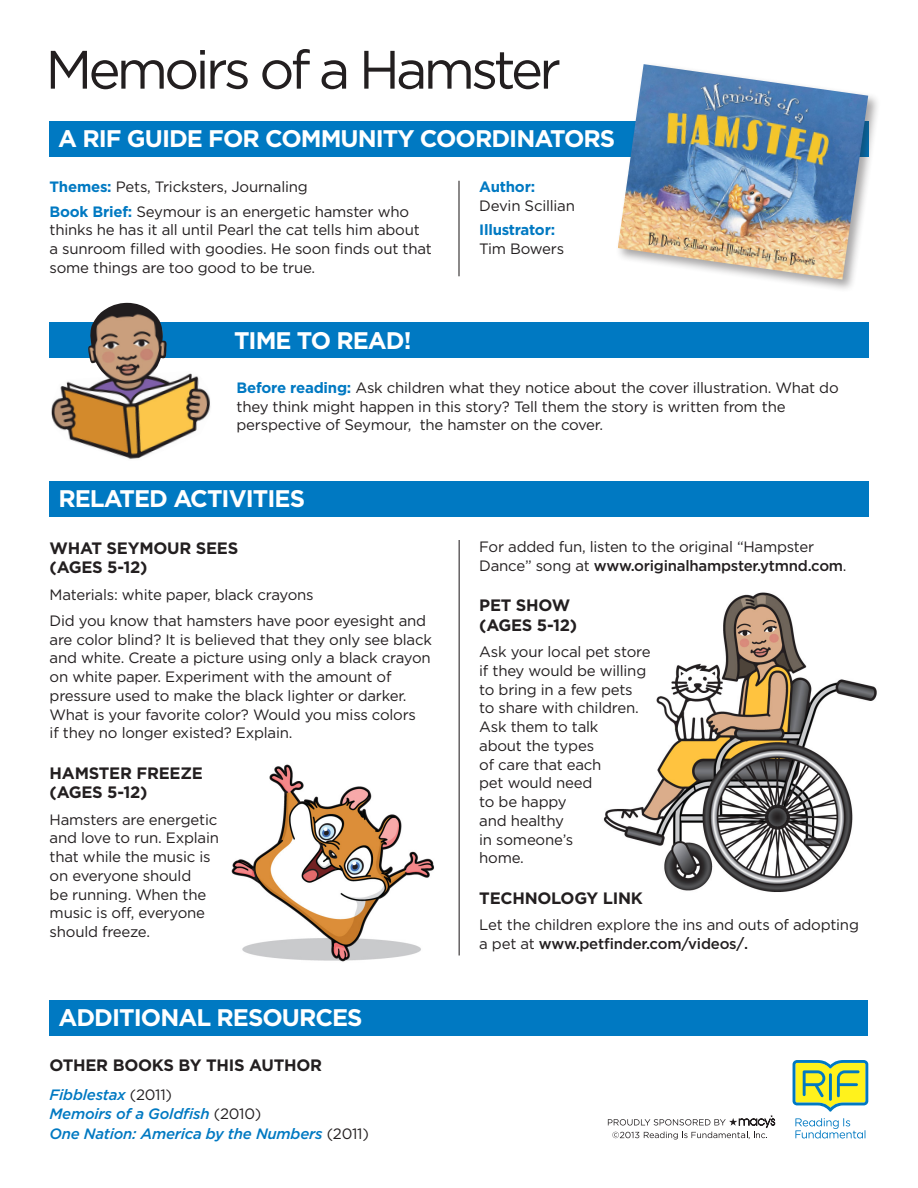
<style>
.page{position:relative;width:918px;height:1188px;background:#fff}
.page>*{position:absolute;margin:0;border:0;box-sizing:border-box;transform-origin:0 0}
.t1{font:54px "Gotham";letter-spacing:-.07em;color:#231f20}
.White_Type_in_Blue_B{font:700 24px "Gotham";letter-spacing:-.04em;color:#fff}
.Black_Subhead{font:700 16.5px/19.5px "Gotham";letter-spacing:-.015em;color:#231f20}
.Related_Activities_T{font:15px/18.8px "Gotham";letter-spacing:-.015em;color:#231f20}
.Themes_Text{font:15px/18.8px "Gotham";letter-spacing:-.015em;color:#231f20}
.Time_to_Read_Text{font:15px/18.8px "Gotham";letter-spacing:-.015em;color:#231f20}
.Additional_Resources{font:italic 500 15px/19.5px "Gotham";letter-spacing:-.015em;color:#0079c2}
.Themes_Text-2{font:700 15px/18.8px "Gotham";letter-spacing:-.015em;color:#0079c2}
.s1{font-weight:700;color:#0079c2}
.s2{font-weight:400;color:#231f20}
.s3{font-weight:400;font-style:normal;color:#231f20}
.s4{font-weight:500}
</style>
<div class="page">
<img style="left:603px;top:592px;width:274px;height:300px">
<div style="left:49px;top:121px;width:819px;height:36px;background:#0079c2"></div>
<hr style="left:458px;top:181px;width:2px;height:95px;background:#231f20">
<div style="left:50px;top:322px;width:819px;height:36px;background:#0079c2"></div>
<img style="left:51px;top:303px;width:160px;height:156px">
<div style="left:49px;top:481px;width:820px;height:36px;background:#0079c2"></div>
<hr style="left:459px;top:540px;width:1px;height:416px;background:#231f20">
<svg style="left:793px;top:1060px;width:75px;height:52px;background:#b4d06b"></svg>
<svg style="left:795px;top:1118px;width:71px;height:21px"></svg>
<svg style="left:608px;top:1115px;width:167px;height:25px"></svg>
<div style="left:50px;top:1000px;width:818px;height:36px;background:#0079c2"></div>
<div style="left:615px;top:62px;width:266px;height:231px;background:#231f20;opacity:.4"></div>
<img style="left:618px;top:64px;width:250px;height:216px">
<img style="left:231px;top:764px;width:203px;height:198px">
<p class="t1" style="left:45px;top:37px;width:517px">Memoirs of a Hamster</p>
<p class="White_Type_in_Blue_B" style="left:58px;top:124px;width:559px">A RIF GUIDE FOR COMMUNITY COORDINATORS</p>
<p class="Themes_Text" style="left:50px;top:177px;width:260px"><span class="s1">Themes:</span> Pets, Tricksters, Journaling</p>
<p class="Themes_Text" style="left:50px;top:202px;width:384px"><span class="s1">Book Brief:</span> Seymour is an energetic hamster who thinks he has it all until Pearl the cat tells him about a sunroom filled with goodies. He soon finds out that some things are too good to be true.</p>
<p class="Themes_Text" style="left:479px;top:177px;width:97px"><span class="s1">Author:<br></span>Devin Scillian</p>
<p class="Themes_Text-2" style="left:479px;top:221px;width:87px">Illustrator:<br><span class="s2">Tim Bowers</span></p>
<p class="White_Type_in_Blue_B" style="left:234px;top:326px;width:179px">TIME TO READ!</p>
<p class="Time_to_Read_Text" style="left:237px;top:378px;width:604px"><span class="s1">Before reading:</span> Ask children what they notice about the cover illustration. What do they think might happen in this story? Tell them the story is written from the perspective of Seymour, the hamster on the cover.</p>
<p class="White_Type_in_Blue_B" style="left:58px;top:484px;width:248px">RELATED ACTIVITIES</p>
<p class="Black_Subhead" style="left:50px;top:538px;width:190px">WHAT SEYMOUR SEES (AGES 5-12)</p>
<p class="Related_Activities_T" style="left:50px;top:585px;width:266px">Materials: white paper, black crayons</p>
<p class="Related_Activities_T" style="left:50px;top:611px;width:384px">Did you know that hamsters have poor eyesight and are color blind? It is believed that they only see black and white. Create a picture using only a black crayon on white paper. Experiment with the amount of pressure used to make the black lighter or darker.<br>What is your favorite color? Would you miss colors<br>if they no longer existed? Explain.</p>
<p class="Black_Subhead" style="left:50px;top:763px;width:155px">HAMSTER FREEZE (AGES 5-12)</p>
<p class="Related_Activities_T" style="left:50px;top:810px;width:171px">Hamsters are energetic and love to run. Explain that while the music is on everyone should<br>be running. When the music is off, everyone should freeze.</p>
<p class="White_Type_in_Blue_B" style="left:58px;top:1003px;width:306px">ADDITIONAL RESOURCES</p>
<p class="Black_Subhead" style="left:50px;top:1056px;width:274px">OTHER BOOKS BY THIS AUTHOR</p>
<p class="Additional_Resources" style="left:50px;top:1085px;width:124px">Fibblestax <span class="s3">(2011)</span></p>
<p class="Additional_Resources" style="left:50px;top:1104px;width:321px">Memoirs of a Goldfish <span class="s3">(2010)<br></span>One Nation: America by the Numbers <span class="s3">(2011)</span></p>
<p class="Related_Activities_T" style="left:479px;top:537px;width:369px">For added fun, listen to the original “Hampster<br>Dance” song at <span class="s4">www.originalhampster.ytmnd.com</span>.</p>
<p class="Black_Subhead" style="left:479px;top:596px;width:99px">PET SHOW (AGES 5-12)</p>
<p class="Related_Activities_T" style="left:479px;top:642px;width:173px">Ask your local pet store if they would be willing to bring in a few pets to share with children.</p>
<p class="Related_Activities_T" style="left:479px;top:717px;width:121px">Ask them to talk</p>
<p class="Related_Activities_T" style="left:479px;top:736px;width:116px">about the types</p>
<p class="Related_Activities_T" style="left:479px;top:755px;width:124px">of care that each</p>
<p class="Related_Activities_T" style="left:479px;top:774px;width:115px">pet would need</p>
<p class="Related_Activities_T" style="left:479px;top:792px;width:89px">to be happy</p>
<p class="Related_Activities_T" style="left:479px;top:811px;width:96px">and healthy in someone’s home.</p>
<p class="Black_Subhead" style="left:479px;top:888px;width:165px">TECHNOLOGY LINK</p>
<p class="Related_Activities_T" style="left:479px;top:915px;width:381px">Let the children explore the ins and outs of adopting a pet at <span class="s4">www.petfinder.com/videos/.</span></p>
</div>
